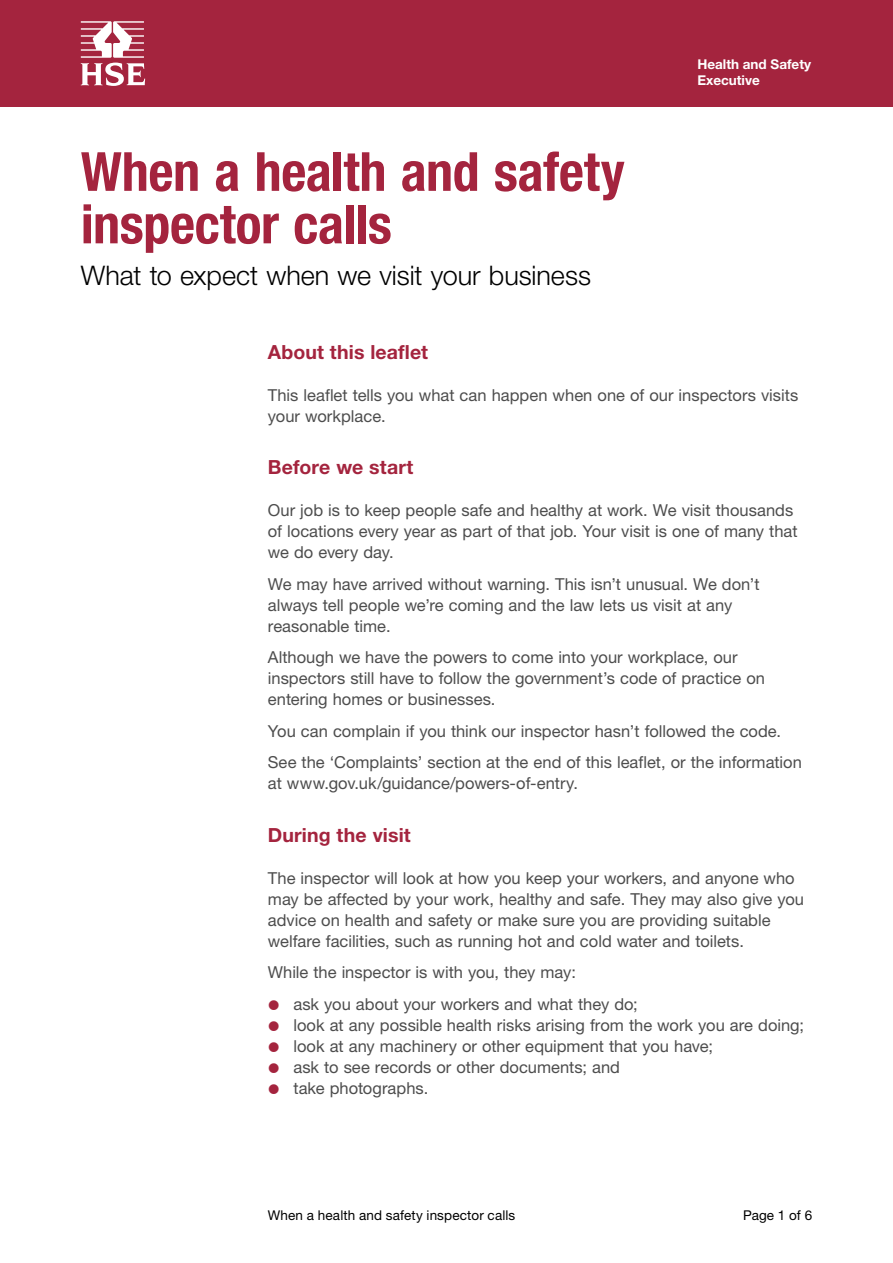
<style>
.page{position:relative;width:893px;height:1263px;background:#fff}
.page>*{position:absolute;margin:0;border:0;box-sizing:border-box;transform-origin:0 0}
.t1{font:700 condensed 54px/52.5px "Helvetica Neue LT";letter-spacing:-.005em;color:#a4243e}
.t2{font:300 27px "Helvetica Neue LT";letter-spacing:-.005em;color:#000}
.t3{font:700 19.5px "Helvetica Neue LT";letter-spacing:.005em;color:#a4243e}
.t4{font:16.5px/21px "Helvetica Neue LT";color:#4d4d4d}
.t5{font:13.5px "Helvetica Neue LT";letter-spacing:.01em;color:#000}
.t6{font:700 13.5px/16.5px "Helvetica Neue LT";color:#fff}
</style>
<div class="page">
<div style="left:0;top:0;width:893px;height:106px;background:#a4243e"></div>
<svg style="left:81px;top:21px;width:64px;height:65px"></svg>
<h1 class="t1" style="left:81px;top:145px;width:545px">When a health and safety inspector calls</h1>
<h2 class="t2" style="left:81px;top:259px;width:512px">What to expect when we visit your business</h2>
<p class="t6" style="left:697px;top:55px;width:115px">Health and Safety<br>Executive</p>
<h3 class="t3" style="left:268px;top:340px;width:162px">About this leaflet</h3>
<p class="t4" style="left:268px;top:384px;width:532px">This leaflet tells you what can happen when one of our inspectors visits your workplace.</p>
<h3 class="t3" style="left:268px;top:455px;width:147px">Before we start</h3>
<p class="t4" style="left:268px;top:500px;width:531px">Our job is to keep people safe and healthy at work. We visit thousands of locations every year as part of that job. Your visit is one of many that we do every day.</p>
<p class="t4" style="left:268px;top:573px;width:493px">We may have arrived without warning. This isn’t unusual. We don’t always tell people we’re coming and the law lets us visit at any reasonable time.</p>
<p class="t4" style="left:268px;top:647px;width:499px">Although we have the powers to come into your workplace, our inspectors still have to follow the government’s code of practice on entering homes or businesses.</p>
<p class="t4" style="left:268px;top:720px;width:515px">You can complain if you think our inspector hasn’t followed the code.</p>
<p class="t4" style="left:268px;top:752px;width:536px">See the ‘Complaints’ section at the end of this leaflet, or the information at www.gov.uk/guidance/powers-of-entry.</p>
<h3 class="t3" style="left:268px;top:823px;width:144px">During the visit</h3>
<p class="t4" style="left:268px;top:867px;width:538px">The inspector will look at how you keep your workers, and anyone who may be affected by your work, healthy and safe. They may also give you advice on health and safety or make sure you are providing suitable welfare facilities, such as running hot and cold water and toilets.</p>
<p class="t4" style="left:268px;top:962px;width:310px">While the inspector is with you, they may:</p>
<p class="t4" style="left:293px;top:993px;width:346px">ask you about your workers and what they do;</p>
<p class="t4" style="left:293px;top:1014px;width:512px">look at any possible health risks arising from the work you are doing;</p>
<p class="t4" style="left:293px;top:1035px;width:421px">look at any machinery or other equipment that you have;</p>
<p class="t4" style="left:293px;top:1056px;width:328px">ask to see records or other documents; and</p>
<p class="t4" style="left:293px;top:1077px;width:136px">take photographs.</p>
<p class="t5" style="left:268px;top:1207px;width:249px">When a health and safety inspector calls</p>
<p class="t5" style="left:743px;top:1207px;width:71px">Page 1 of 6</p>
</div>
